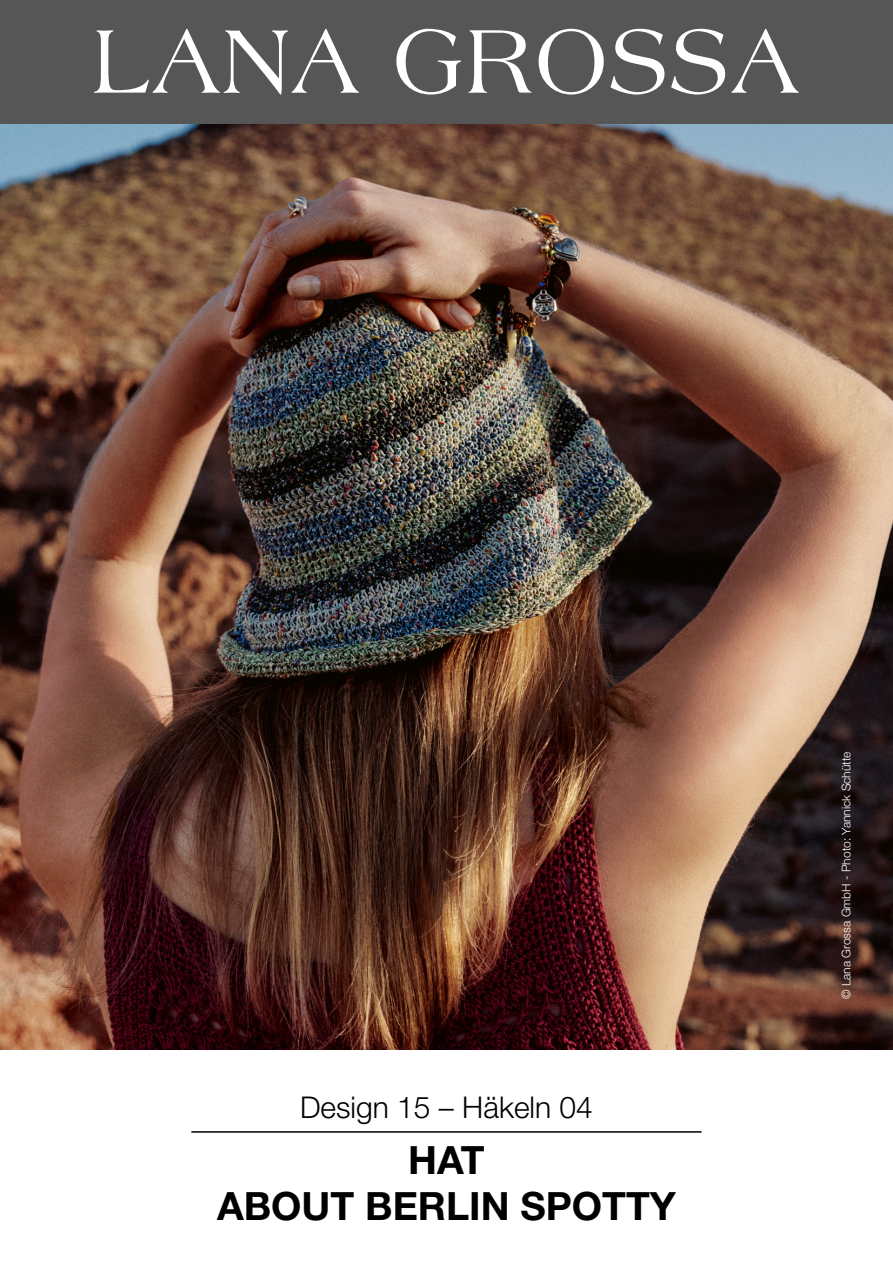
<style>
.page{position:relative;width:893px;height:1263px;background:#fff}
.page>*{position:absolute;margin:0;border:0;box-sizing:border-box;transform-origin:0 0}
.t1{font:700 39px/46.8px "Helvetica Neue LT";color:#000;text-align:center}
.t2{font:300 30px "Helvetica Neue LT";color:#000}
.t3{font:300 12px "Helvetica Neue LT";color:#fff}
</style>
<div class="page">
<img style="left:0;top:123px;width:893px;height:927px">
<div style="left:0;top:0;width:893px;height:123px;background:#565656"></div>
<svg style="left:94px;top:29px;width:705px;height:66px"></svg>
<hr style="left:191px;top:1131px;width:511px;height:2px;background:#000">
<h2 class="t2" style="left:300px;top:1088px;width:294px">Design 15 – Häkeln 04</h2>
<h1 class="t1" style="left:217px;top:1135px;width:460px">HAT<br>ABOUT BERLIN SPOTTY</h1>
<p class="t3" style="left:839px;top:999px;width:249px;rotate:-90deg">© Lana Grossa GmbH - Photo: Yannick Schütte</p>
</div>
